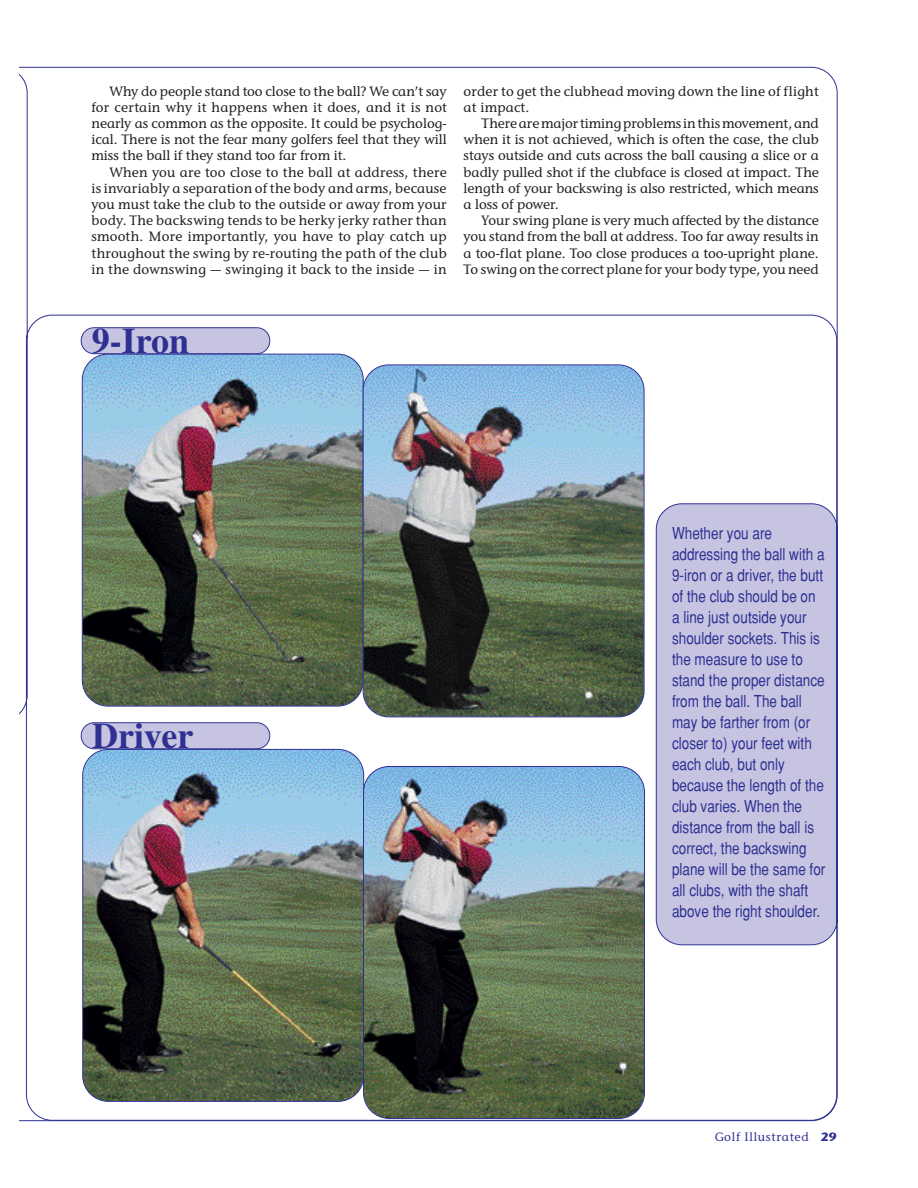
<style>
.page{position:relative;width:918px;height:1188px;background:#fff}
.page>*{position:absolute;margin:0;border:0;box-sizing:border-box;transform-origin:0 0}
.t1{font:700 36px "Times";color:#2e3092}
.t2{font:condensed 16.5px/21px "Helvetica";color:#2e3092}
.t3{font:500 13.5px/16.2px "Stone Inf ITC";color:#231f20;text-align:justify}
.t4{font:500 12px "Stone Inf ITC";letter-spacing:.055em;color:#2e3092}
.s1{font-family:"Stone Sans ITC";font-weight:700}
</style>
<div class="page">
<img style="left:20px;top:67px;width:818px;height:1054px">
<p class="t3" style="left:91px;top:84px;width:357px;text-indent:18px">Why do people stand too close to the ball? We can’t say for certain why it happens when it does, and it is not nearly as common as the opposite. It could be psycholog&shy;ical. There is not the fear many golfers feel that they will miss the ball if they stand too far from it.</p>
<p class="t3" style="left:91px;top:165px;width:357px;text-indent:18px">When you are too close to the ball at address, there is invariably a separation of the body and arms, because you must take the club to the outside or away from your body. The backswing tends to be herky jerky rather than smooth. More importantly, you have to play catch up throughout the swing by re-routing the path of the club in the downswing — swinging it back to the inside — in</p>
<p class="t3" style="left:464px;top:84px;width:357px">order to get the clubhead moving down the line of flight at impact.</p>
<p class="t3" style="left:464px;top:117px;width:357px;text-indent:18px">There are major timing problems in this movement, and when it is not achieved, which is often the case, the club stays outside and cuts across the ball causing a slice or a badly pulled shot if the clubface is closed at impact. The length of your backswing is also restricted, which means a loss of power.</p>
<p class="t3" style="left:464px;top:214px;width:357px;text-indent:18px">Your swing plane is very much affected by the distance you stand from the ball at address. Too far away results in a too-flat plane. Too close produces a too-upright plane.<br>To swing on the correct plane for your body type, you need</p>
<h1 class="t1" style="left:92px;top:328px;width:99px">9-Iron</h1>
<h1 class="t1" style="left:92px;top:723px;width:103px">Driver</h1>
<p class="t2" style="left:672px;top:525px;width:155px">Whether you are addressing the ball with a<br>9-iron or a driver, the butt of the club should be on a line just outside your shoulder sockets. This is the measure to use to stand the proper distance from the ball. The ball may be farther from (or closer to) your feet with each club, but only because the length of the club varies. When the distance from the ball is correct, the backswing plane will be the same for all clubs, with the shaft above the right shoulder.</p>
<p class="t4" style="left:715px;top:1133px;width:124px">Golf Illustrated <span class="s1">29</span></p>
</div>
